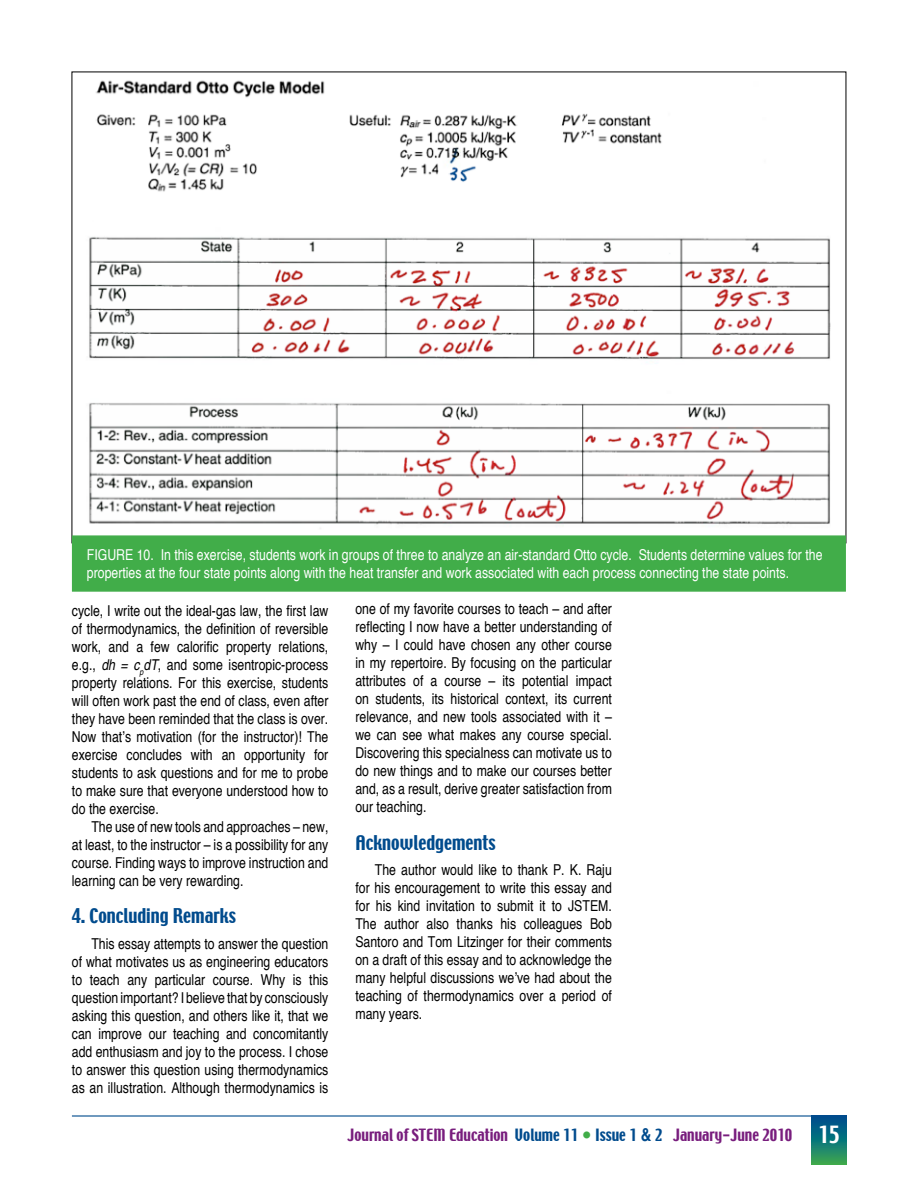
<style>
.page{position:relative;width:918px;height:1188px;background:#fff}
.page>*{position:absolute;margin:0;border:0;box-sizing:border-box;transform-origin:0 0}
.t1{font:18px "Techno";color:#004b8d}
.t2{font:condensed 15px/18px "Helvetica";color:#000;text-align:justify}
.t3{font:condensed 15px/18px "Helvetica";color:#fff}
.t4{font:15px "Techno";color:#781d7d}
.s1{font-style:italic}
.s2{color:#004b8d}
.s3{font-size:16.5px;color:#41ad49}
.s4{font-family:"Helvetica";font-weight:700;font-stretch:condensed;font-size:18px;color:#004b8d}
.s5{font-size:21px;color:#fff}
</style>
<div class="page">
<hr style="left:72px;top:1115px;width:774px;height:2px;background:#004b8d">
<svg style="left:811px;top:1117px;width:35px;height:47px;background:#127774"></svg>
<img style="left:89px;top:80px;width:742px;height:446px">
<div style="left:72px;top:535px;width:774px;height:57px;background:#41ad49;border:2px solid #41ad49"></div>
<p class="t3" style="left:87px;top:546px;width:737px">FIGURE 10. In this exercise, students work in groups of three to analyze an air-standard Otto cycle. Students determine values for the properties at the four state points along with the heat transfer and work associated with each process connecting the state points.</p>
<p class="t2" style="left:72px;top:601px;width:258px">cycle, I write out the ideal-gas law, the first law of thermodynamics, the definition of reversible work, and a few calorific property relations, e.g., <span class="s1">dh = c</span><sub>p</sub><span class="s1">dT</span>, and some isentropic-process property relations. For this exercise, students will often work past the end of class, even after they have been reminded that the class is over.<br>Now that’s motivation (for the instructor)! The exercise concludes with an opportunity for students to ask questions and for me to probe to make sure that everyone understood how to do the exercise.</p>
<p class="t2" style="left:72px;top:817px;width:258px;text-indent:20px">The use of new tools and approaches – new, at least, to the instructor – is a possibility for any course. Finding ways to improve instruction and learning can be very rewarding.</p>
<p class="t1" style="left:72px;top:904px;width:165px">4. Concluding Remarks</p>
<p class="t2" style="left:72px;top:934px;width:258px;text-indent:20px">This essay attempts to answer the question of what motivates us as engineering educators to teach any particular course. Why is this question important? I believe that by consciously asking this question, and others like it, that we can improve our teaching and concomitantly add enthusiasm and joy to the process. I chose to answer this question using thermodynamics as an illustration. Although thermodynamics is</p>
<p class="t2" style="left:355px;top:600px;width:258px">one of my favorite courses to teach – and after reflecting I now have a better understanding of why – I could have chosen any other course in my repertoire. By focusing on the particular attributes of a course – its potential impact on students, its historical context, its current relevance, and new tools associated with it – we can see what makes any course special.<br>Discovering this specialness can motivate us to do new things and to make our courses better and, as a result, derive greater satisfaction from our teaching.</p>
<p class="t1" style="left:355px;top:831px;width:142px">Acknowledgements</p>
<p class="t2" style="left:355px;top:861px;width:258px;text-indent:20px">The author would like to thank P. K. Raju for his encouragement to write this essay and for his kind invitation to submit it to JSTEM.<br>The author also thanks his colleagues Bob Santoro and Tom Litzinger for their comments on a draft of this essay and to acknowledge the many helpful discussions we’ve had about the teaching of thermodynamics over a period of many years.</p>
<p class="t4" style="left:348px;top:1125px;width:493px">Journal of STEM Education <span class="s2">Volume 11</span> <span class="s3">•</span> <span class="s2">Issue 1</span> <span class="s4">&amp;</span> <span class="s2">2</span> January-June 2010 <span class="s5">15</span></p>
</div>
